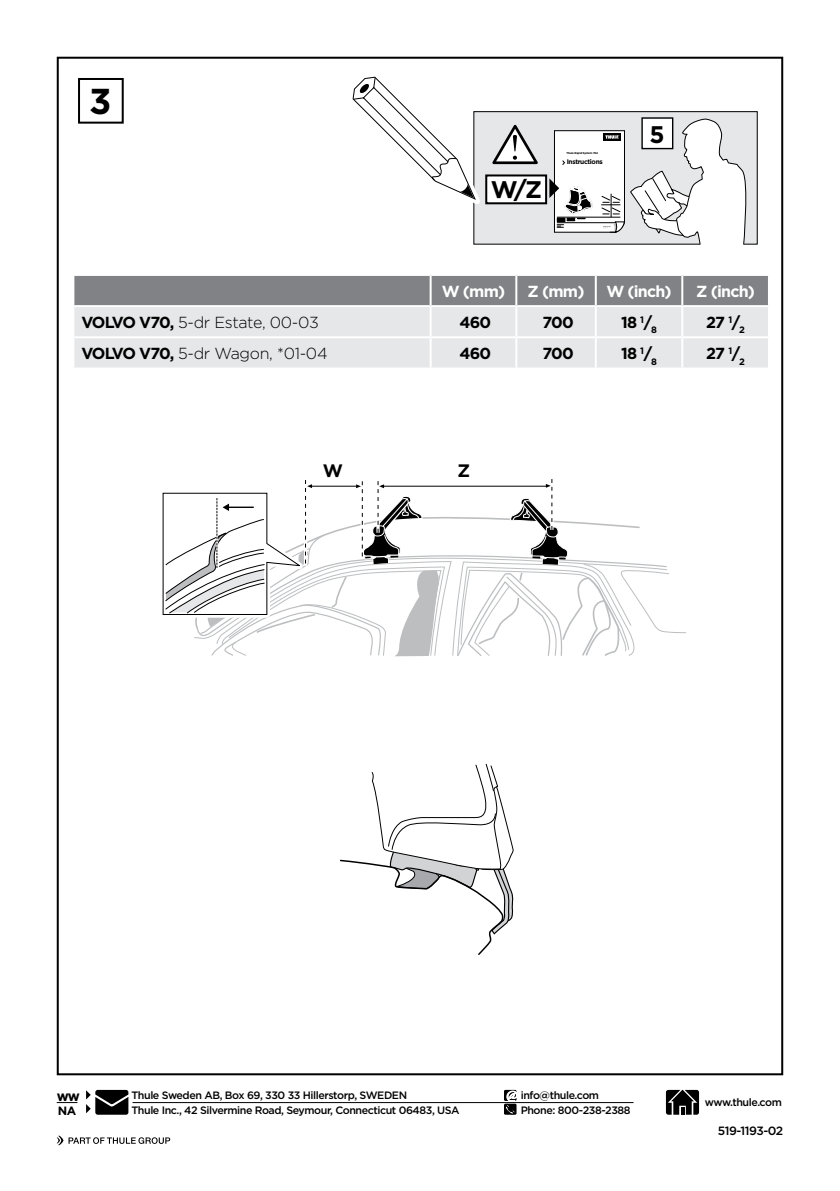
<style>
.page{position:relative;width:840px;height:1191px;background:#fff}
.page>*{position:absolute;margin:0;border:0;box-sizing:border-box;transform-origin:0 0}
.t1{font:700 36px "Gotham";color:#000}
.t2{font:700 24px "Gotham";color:#000}
.t3{font:700 18px "Gotham";color:#000}
.t4{font:300 16px "Gotham";letter-spacing:-.02em;color:#000}
.t5{font:700 16px "Gotham";letter-spacing:-.05em;color:#000}
.t6{font:700 16px "Gotham";letter-spacing:-.05em;color:#fff}
.t7{font:700 14px "Gotham";color:#000}
.t8{font:500 12px "Gotham";letter-spacing:-.04em;color:#000}
.t9{font:700 12px "Gotham";color:#000}
.t10{font:500 10.6px/14.8px "Gotham";letter-spacing:-.04em;color:#000}
.t11{font:700 6.6px "Gotham";letter-spacing:-.05em;color:#000}
.t12{font:700 2.8px "Gotham";letter-spacing:-.05em;color:#000}
.s1{font-weight:700}
</style>
<div class="page">
<div style="left:78px;top:78px;width:46px;height:46px;border:2px solid #000"></div>
<svg style="left:57px;top:1102px;width:20px;height:1px"></svg>
<hr style="left:132px;top:1102px;width:501px;height:1px;background:#000">
<svg style="left:665px;top:1089px;width:33px;height:25px"></svg>
<svg style="left:504px;top:1090px;width:12px;height:24px"></svg>
<svg style="left:57px;top:1135px;width:113px;height:10px"></svg>
<svg style="left:86px;top:1090px;width:42px;height:24px"></svg>
<div style="left:74px;top:276px;width:693px;height:29px;background:#808285"></div>
<div style="left:74px;top:307px;width:693px;height:60px;background:#e6e7e8"></div>
<hr style="left:429px;top:276px;width:2px;height:29px;background:#fff">
<hr style="left:515px;top:276px;width:2px;height:29px;background:#fff">
<hr style="left:594px;top:276px;width:2px;height:29px;background:#fff">
<hr style="left:681px;top:276px;width:2px;height:29px;background:#fff">
<hr style="left:429px;top:307px;width:2px;height:29px;background:#fff">
<hr style="left:515px;top:307px;width:2px;height:29px;background:#fff">
<hr style="left:594px;top:307px;width:2px;height:29px;background:#fff">
<hr style="left:681px;top:307px;width:2px;height:29px;background:#fff">
<hr style="left:72px;top:336px;width:358px;height:2px;background:#fff">
<hr style="left:430px;top:336px;width:86px;height:2px;background:#fff">
<hr style="left:429px;top:338px;width:2px;height:29px;background:#fff">
<hr style="left:516px;top:336px;width:79px;height:2px;background:#fff">
<hr style="left:515px;top:338px;width:2px;height:29px;background:#fff">
<hr style="left:595px;top:336px;width:87px;height:2px;background:#fff">
<hr style="left:594px;top:338px;width:2px;height:29px;background:#fff">
<hr style="left:682px;top:336px;width:87px;height:2px;background:#fff">
<hr style="left:681px;top:338px;width:2px;height:29px;background:#fff">
<div style="left:473px;top:112px;width:283px;height:132px;background:#e6e7e8"></div>
<div style="left:473px;top:111px;width:284px;height:134px;border:1px solid #000"></div>
<div style="left:486px;top:175px;width:60px;height:28px;background:#fff"></div>
<div style="left:485px;top:174px;width:62px;height:30px;border:2px solid #000"></div>
<svg style="left:352px;top:76px;width:185px;height:137px"></svg>
<svg style="left:549px;top:118px;width:199px;height:127px"></svg>
<svg style="left:156px;top:347px;width:530px;height:608px"></svg>
<h1 class="t1" style="left:89px;top:77px;width:24px">3</h1>
<h2 class="t2" style="left:490px;top:174px;width:53px">W/Z</h2>
<p class="t12" style="left:566px;top:152px;width:33px">Thule Rapid System 754</p>
<p class="t11" style="left:566px;top:157px;width:38px">Instructions</p>
<h2 class="t2" style="left:649px;top:119px;width:17px">5</h2>
<h3 class="t6" style="left:441px;top:281px;width:65px">W (mm)</h3>
<h3 class="t6" style="left:527px;top:281px;width:58px">Z (mm)</h3>
<h3 class="t6" style="left:606px;top:281px;width:67px">W (inch)</h3>
<h3 class="t6" style="left:695px;top:281px;width:60px">Z (inch)</h3>
<h3 class="t4" style="left:81px;top:312px;width:239px"><span class="s1">VOLVO V70,</span> 5-dr Estate, 00-03</h3>
<h3 class="t5" style="left:459px;top:312px;width:33px">460</h3>
<h3 class="t5" style="left:542px;top:312px;width:33px">700</h3>
<h3 class="t5" style="left:620px;top:312px;width:37px">18 <sup>1</sup>/<sub>8</sub></h3>
<h3 class="t5" style="left:705px;top:312px;width:40px">27 <sup>1</sup>/<sub>2</sub></h3>
<h3 class="t4" style="left:81px;top:343px;width:247px"><span class="s1">VOLVO V70,</span> 5-dr Wagon, *01-04</h3>
<h3 class="t5" style="left:459px;top:343px;width:33px">460</h3>
<h3 class="t5" style="left:542px;top:343px;width:33px">700</h3>
<h3 class="t5" style="left:620px;top:343px;width:37px">18 <sup>1</sup>/<sub>8</sub></h3>
<h3 class="t5" style="left:705px;top:343px;width:40px">27 <sup>1</sup>/<sub>2</sub></h3>
<h3 class="t3" style="left:322px;top:459px;width:22px">W</h3>
<h3 class="t3" style="left:457px;top:459px;width:14px">Z</h3>
<h3 class="t7" style="left:57px;top:1086px;width:25px">ww</h3>
<p class="t9" style="left:58px;top:1102px;width:20px">NA</p>
<p class="t10" style="left:520px;top:1088px;width:111px">info@thule.com<br>Phone: 800-238-2388</p>
<p class="t10" style="left:131px;top:1088px;width:329px">Thule Sweden AB, Box 69, 330 33 Hillerstorp, SWEDEN<br>Thule Inc., 42 Silvermine Road, Seymour, Connecticut 06483, USA</p>
<p class="t10" style="left:704px;top:1095px;width:78px">www.thule.com</p>
<p class="t8" style="left:717px;top:1122px;width:67px">519-1193-02</p>
</div>
